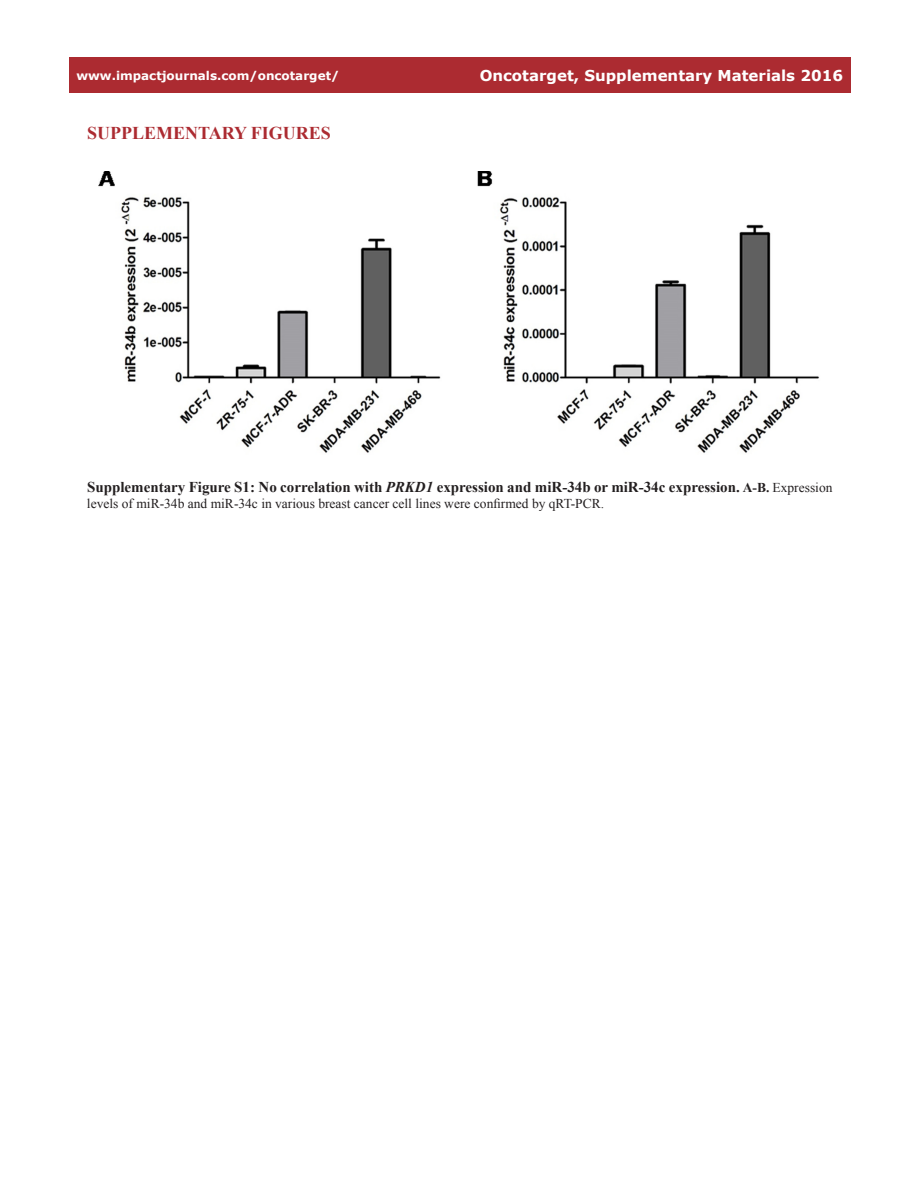
<style>
.page{position:relative;width:918px;height:1188px;background:#fff}
.page>*{position:absolute;margin:0;border:0;box-sizing:border-box;transform-origin:0 0}
.Heading{font:700 18px "Times New Roman";color:#ac2b31}
.t1{font:700 15px "Times New Roman";color:#231f20}
.t2{font:700 15px "Verdana";color:#fff}
.t3{font:13.5px "Times New Roman";color:#231f20}
.t4{font:700 12px "Verdana";color:#fff}
.s1{font-style:italic}
.s2{font-size:13.5px}
.s3{font-weight:400;font-size:13.5px}
</style>
<div class="page">
<div style="left:69px;top:57px;width:781px;height:36px;background:#ac2b31"></div>
<img style="left:99px;top:171px;width:720px;height:282px">
<p class="t4" style="left:76px;top:67px;width:264px">www.impactjournals.com/oncotarget/</p>
<p class="t2" style="left:480px;top:65px;width:365px">Oncotarget, Supplementary Materials 2016</p>
<p class="Heading" style="left:87px;top:120px;width:245px">SUPPLEMENTARY FIGURES</p>
<p class="t1" style="left:87px;top:476px;width:747px">Supplementary Figure S1: No correlation with <span class="s1">PRKD1</span> expression and miR-34b or miR-34c expression. <span class="s2">A-B.</span> <span class="s3">Expression</span></p>
<p class="t3" style="left:87px;top:494px;width:519px">levels of miR-34b and miR-34c in various breast cancer cell lines were confirmed by qRT-PCR.</p>
</div>
